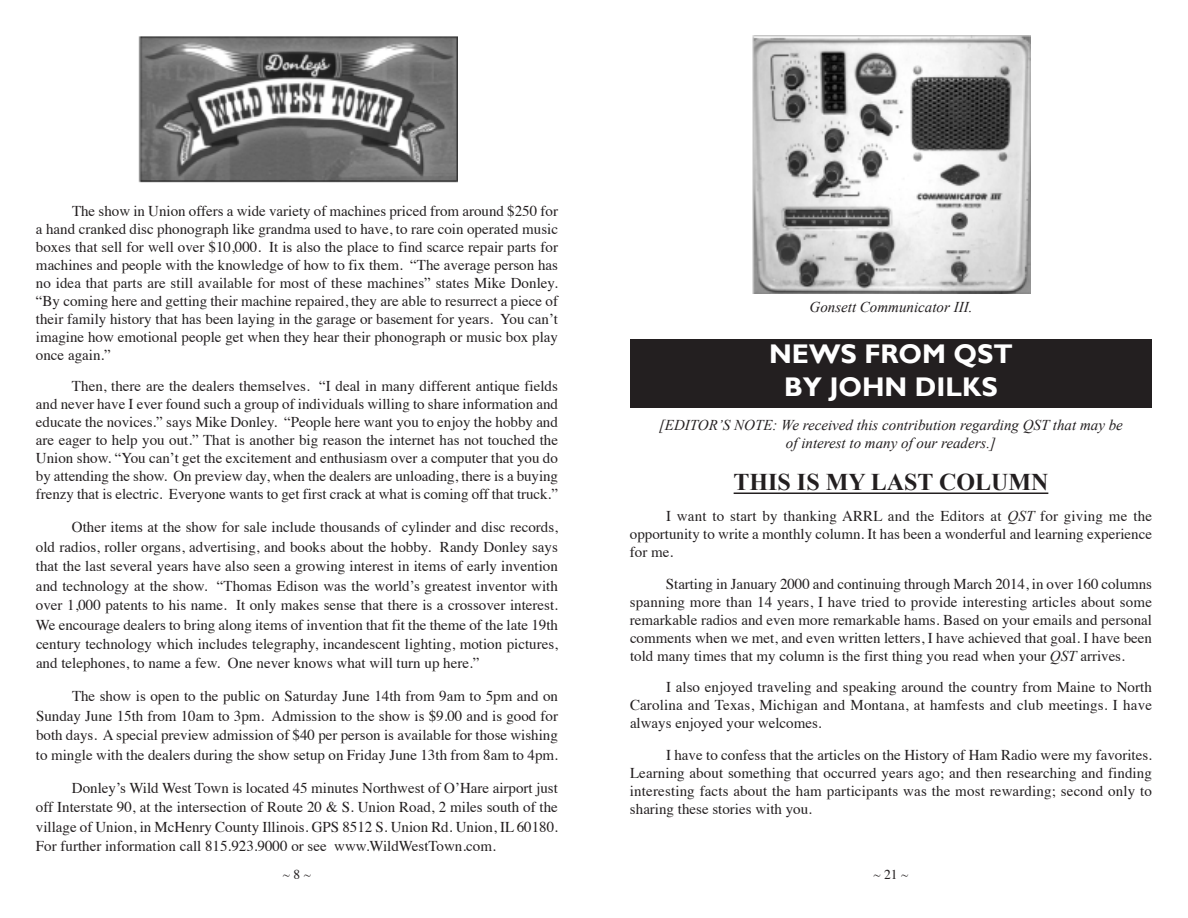
<style>
.page{position:relative;width:1188px;height:918px;background:#fff}
.page>*{position:absolute;margin:0;border:0;box-sizing:border-box;transform-origin:0 0}
.t1{font:700 27px/32.4px "Gill Sans";color:#fff;text-align:center}
.t2{font:700 24px "Times New Roman";color:#231f20}
.t3{font:15px/18px "Times";color:#231f20;text-align:justify}
.t4{font:italic 15px/18px "Times New Roman";color:#231f20;text-align:center}
.t5{font:13.5px "Times";color:#231f20}
.s1{font-family:"Times New Roman";font-style:italic}
</style>
<div class="page">
<img style="left:138px;top:36px;width:319px;height:147px">
<div style="left:630px;top:339px;width:522px;height:68px;background:#231f20"></div>
<hr style="left:734px;top:493px;width:314px;height:1px;background:#231f20">
<img style="left:752px;top:36px;width:279px;height:258px">
<p class="t3" style="left:36px;top:203px;width:524px;text-indent:36px">The show in Union offers a wide variety of machines priced from around $250 for a hand cranked disc phonograph like grandma used to have, to rare coin operated music boxes that sell for well over $10,000. It is also the place to find scarce repair parts for machines and people with the knowledge of how to fix them. “The average person has no idea that parts are still available for most of these machines” states Mike Donley. “By coming here and getting their machine repaired, they are able to resurrect a piece of their family history that has been laying in the garage or basement for years. You can’t imagine how emotional people get when they hear their phonograph or music box play once again.”</p>
<p class="t3" style="left:36px;top:378px;width:524px;text-indent:36px">Then, there are the dealers themselves. “I deal in many different antique fields and never have I ever found such a group of individuals willing to share information and educate the novices.” says Mike Donley. “People here want you to enjoy the hobby and are eager to help you out.” That is another big reason the internet has not touched the Union show. “You can’t get the excitement and enthusiasm over a computer that you do by attending the show. On preview day, when the dealers are unloading, there is a buying frenzy that is electric. Everyone wants to get first crack at what is coming off that truck.”</p>
<p class="t3" style="left:36px;top:519px;width:524px;line-height:19.5px;text-indent:36px">Other items at the show for sale include thousands of cylinder and disc records, old radios, roller organs, advertising, and books about the hobby. Randy Donley says that the last several years have also seen a growing interest in items of early invention and technology at the show. “Thomas Edison was the world’s greatest inventor with over 1,000 patents to his name. It only makes sense that there is a crossover interest.<br>We encourage dealers to bring along items of invention that fit the theme of the late 19th century technology which includes telegraphy, incandescent lighting, motion pictures, and telephones, to name a few. One never knows what will turn up here.”</p>
<p class="t3" style="left:36px;top:688px;width:524px;line-height:19.5px;text-indent:36px">The show is open to the public on Saturday June 14th from 9am to 5pm and on Sunday June 15th from 10am to 3pm. Admission to the show is $9.00 and is good for both days. A special preview admission of $40 per person is available for those wishing to mingle with the dealers during the show setup on Friday June 13th from 8am to 4pm.</p>
<p class="t3" style="left:36px;top:779px;width:524px;line-height:19.5px;text-indent:36px">Donley’s Wild West Town is located 45 minutes Northwest of O’Hare airport just off Interstate 90, at the intersection of Route 20 &amp; S. Union Road, 2 miles south of the village of Union, in McHenry County Illinois. GPS 8512 S. Union Rd. Union, IL 60180.<br>For further information call 815.923.9000 or see www.WildWestTown.com.</p>
<p class="t4" style="left:810px;top:298px;width:164px">Gonsett Communicator III.</p>
<h1 class="t1" style="left:769px;top:338px;width:245px">NEWS FROM QST<br>BY JOHN DILKS</h1>
<p class="t4" style="left:659px;top:416px;width:465px">[EDITOR’S NOTE: We received this contribution regarding QST that may be of interest to many of our readers.]</p>
<h2 class="t2" style="left:734px;top:468px;width:316px">THIS IS MY LAST COLUMN</h2>
<p class="t3" style="left:630px;top:508px;width:524px;text-indent:36px">I want to start by thanking ARRL and the Editors at <span class="s1">QST</span> for giving me the opportunity to write a monthly column. It has been a wonderful and learning experience for me.</p>
<p class="t3" style="left:630px;top:576px;width:524px;text-indent:36px">Starting in January 2000 and continuing through March 2014, in over 160 columns spanning more than 14 years, I have tried to provide interesting articles about some remarkable radios and even more remarkable hams. Based on your emails and personal comments when we met, and even written letters, I have achieved that goal. I have been told many times that my column is the first thing you read when your <span class="s1">QST</span> arrives.</p>
<p class="t3" style="left:630px;top:679px;width:524px;text-indent:36px">I also enjoyed traveling and speaking around the country from Maine to North Carolina and Texas, Michigan and Montana, at hamfests and club meetings. I have always enjoyed your welcomes.</p>
<p class="t3" style="left:630px;top:747px;width:524px;text-indent:36px">I have to confess that the articles on the History of Ham Radio were my favorites.<br>Learning about something that occurred years ago; and then researching and finding interesting facts about the ham participants was the most rewarding; second only to sharing these stories with you.</p>
<p class="t5" style="left:283px;top:868px;width:30px">~8~</p>
<p class="t5" style="left:874px;top:868px;width:36px">~21~</p>
</div>
